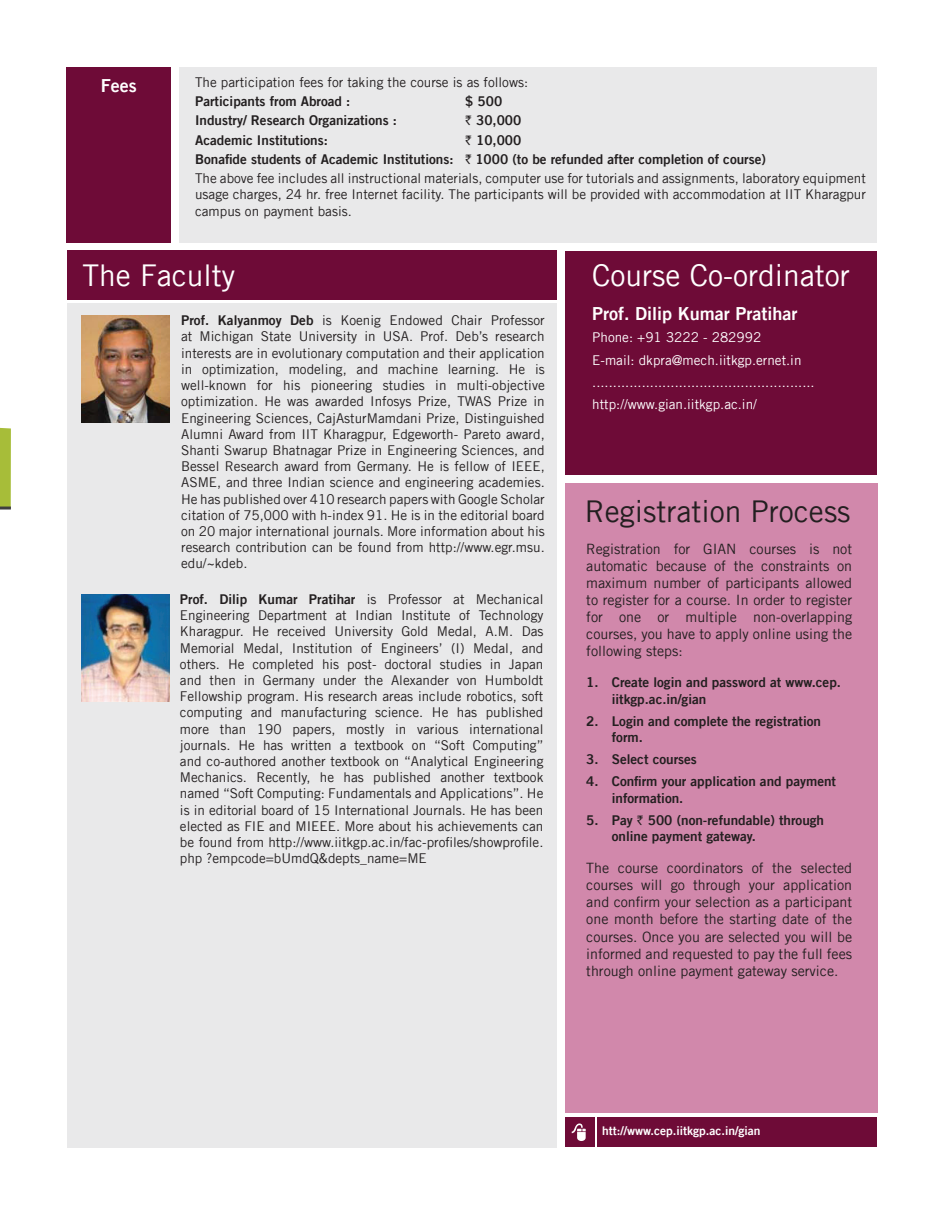
<style>
.page{position:relative;width:944px;height:1214px;background:#fff}
.page>*{position:absolute;margin:0;border:0;box-sizing:border-box;transform-origin:0 0}
.t1{font:30px "Trade Gothic LT";color:#fff}
.t2{font:30px "Trade Gothic LT";color:#231f20}
.t3{font:18px "Trade Gothic LT Bold Two";color:#fff}
.t4{font:14.25px/17.1px "Trade Gothic LT";color:#231f20;text-align:justify}
.t5{font:13.5px/16.2px "Trade Gothic LT";color:#231f20;text-align:justify}
.t6{font:13.5px/16.2px "Trade Gothic LT Bold Two";color:#231f20}
.t7{font:13.5px/22.2px "Trade Gothic LT";color:#fff}
.t8{font:12px "Trade Gothic LT Bold Two";color:#fff}
.s1{font-family:"Rupee"}
.s2{font-family:"Trade Gothic LT Bold Two"}
.s3{font-family:"Trade Gothic LT"}
</style>
<div class="page">
<svg style="left:0;top:427px;width:11px;height:83px"></svg>
<div style="left:565px;top:1117px;width:29px;height:30px;background:#6e0b37"></div>
<div style="left:597px;top:1117px;width:280px;height:30px;background:#6e0b37"></div>
<svg style="left:571px;top:1123px;width:14px;height:18px"></svg>
<div style="left:67px;top:67px;width:104px;height:175px;background:#6e0b37"></div>
<div style="left:179px;top:67px;width:698px;height:175px;background:#e9e9ea"></div>
<div style="left:67px;top:251px;width:489px;height:49px;background:#6e0b37"></div>
<div style="left:68px;top:303px;width:489px;height:844px;background:#e9e9ea"></div>
<div style="left:565px;top:251px;width:311px;height:223px;background:#6e0b37"></div>
<div style="left:565px;top:483px;width:312px;height:630px;background:#d188ab"></div>
<img style="left:81px;top:315px;width:88px;height:107px">
<img style="left:81px;top:594px;width:89px;height:107px">
<h2 class="t3" style="left:101px;top:74px;width:38px">Fees</h2>
<p class="t5" style="left:195px;top:74px;width:334px">The participation fees for taking the course is as follows:</p>
<p class="t6" style="left:195px;top:93px;width:157px">Participants from Abroad :</p>
<p class="t6" style="left:465px;top:93px;width:39px">$ 500</p>
<p class="t6" style="left:195px;top:112px;width:203px">Industry/ Research Organizations :</p>
<p class="t6" style="left:465px;top:112px;width:58px"><span class="s1">`</span> 30,000</p>
<p class="t6" style="left:195px;top:131px;width:134px">Academic Institutions:</p>
<p class="t6" style="left:195px;top:130px;width:572px;line-height:19.2px;text-indent:270px"><span class="s1">`</span> 10,000<br>Bonafide students of Academic Institutions: <span class="s1">`</span> 1000 (to be refunded after completion of course)</p>
<p class="t5" style="left:195px;top:170px;width:672px">The above fee includes all instructional materials, computer use for tutorials and assignments, laboratory equipment usage charges, 24 hr. free Internet facility. The participants will be provided with accommodation at IIT Kharagpur campus on payment basis.</p>
<h1 class="t1" style="left:82px;top:257px;width:154px">The Faculty</h1>
<h1 class="t1" style="left:592px;top:257px;width:259px">Course Co-ordinator</h1>
<p class="t5" style="left:181px;top:312px;width:365px"><span class="s2">Prof. Kalyanmoy Deb</span> is Koenig Endowed Chair Professor at Michigan State University in USA. Prof. Deb’s research interests are in evolutionary computation and their application in optimization, modeling, and machine learning. He is well-known for his pioneering studies in multi-objective optimization. He was awarded Infosys Prize, TWAS Prize in Engineering Sciences, CajAsturMamdani Prize, Distinguished Alumni Award from IIT Kharagpur, Edgeworth- Pareto award, Shanti Swarup Bhatnagar Prize in Engineering Sciences, and Bessel Research award from Germany. He is fellow of IEEE, ASME, and three Indian science and engineering academies.<br>He has published over 410 research papers with Google Scholar citation of 75,000 with h-index 91. He is in the editorial board on 20 major international journals. More information about his research contribution can be found from http://www.egr.msu. edu/~kdeb.</p>
<p class="t6" style="left:180px;top:591px;width:365px">Prof. Dilip Kumar Pratihar <span class="s3">is Professor at Mechanical</span></p>
<p class="t5" style="left:180px;top:607px;width:365px">Engineering Department at Indian Institute of Technology Kharagpur. He received University Gold Medal, A.M. Das Memorial Medal, Institution of Engineers’ (I) Medal, and others. He completed his post- doctoral studies in Japan and then in Germany under the Alexander von Humboldt Fellowship program. His research areas include robotics, soft computing and manufacturing science. He has published more than 190 papers, mostly in various international journals. He has written a textbook on “Soft Computing” and co-authored another textbook on “Analytical Engineering Mechanics. Recently, he has published another textbook named “Soft Computing: Fundamentals and Applications”. He is in editorial board of 15 International Journals. He has been elected as FIE and MIEEE. More about his achievements can be found from http://www.iitkgp.ac.in/fac-profiles/showprofile. php ?empcode=bUmdQ&amp;depts_name=ME</p>
<h2 class="t3" style="left:592px;top:303px;width:206px">Prof. Dilip Kumar Pratihar</h2>
<p class="t7" style="left:592px;top:326px;width:224px">Phone: +91 3222 - 282992<br>E-mail: dkpra@mech.iitkgp.ernet.in ...................................................... http://www.gian.iitkgp.ac.in/</p>
<h1 class="t2" style="left:584px;top:493px;width:267px">Registration Process</h1>
<p class="t4" style="left:586px;top:540px;width:267px">Registration for GIAN courses is not automatic because of the constraints on maximum number of participants allowed to register for a course. In order to register for one or multiple non-overlapping courses, you have to apply online using the following steps:</p>
<p class="t6" style="left:611px;top:674px;width:231px;text-indent:-26px">1. Create login and password at www.cep. iitkgp.ac.in/gian</p>
<p class="t6" style="left:611px;top:712px;width:211px;text-indent:-26px">2. Login and complete the registration form.</p>
<p class="t6" style="left:586px;top:751px;width:112px">3. Select courses</p>
<p class="t6" style="left:611px;top:773px;width:226px;text-indent:-26px">4. Confirm your application and payment information.</p>
<p class="t6" style="left:611px;top:811px;width:214px;text-indent:-26px">5. Pay <span class="s1">`</span> 500 (non-refundable) through online payment gateway.</p>
<p class="t4" style="left:586px;top:859px;width:267px">The course coordinators of the selected courses will go through your application and confirm your selection as a participant one month before the starting date of the courses. Once you are selected you will be informed and requested to pay the full fees through online payment gateway service.</p>
<p class="t8" style="left:602px;top:1123px;width:160px">htt://www.cep.iitkgp.ac.in/gian</p>
</div>
